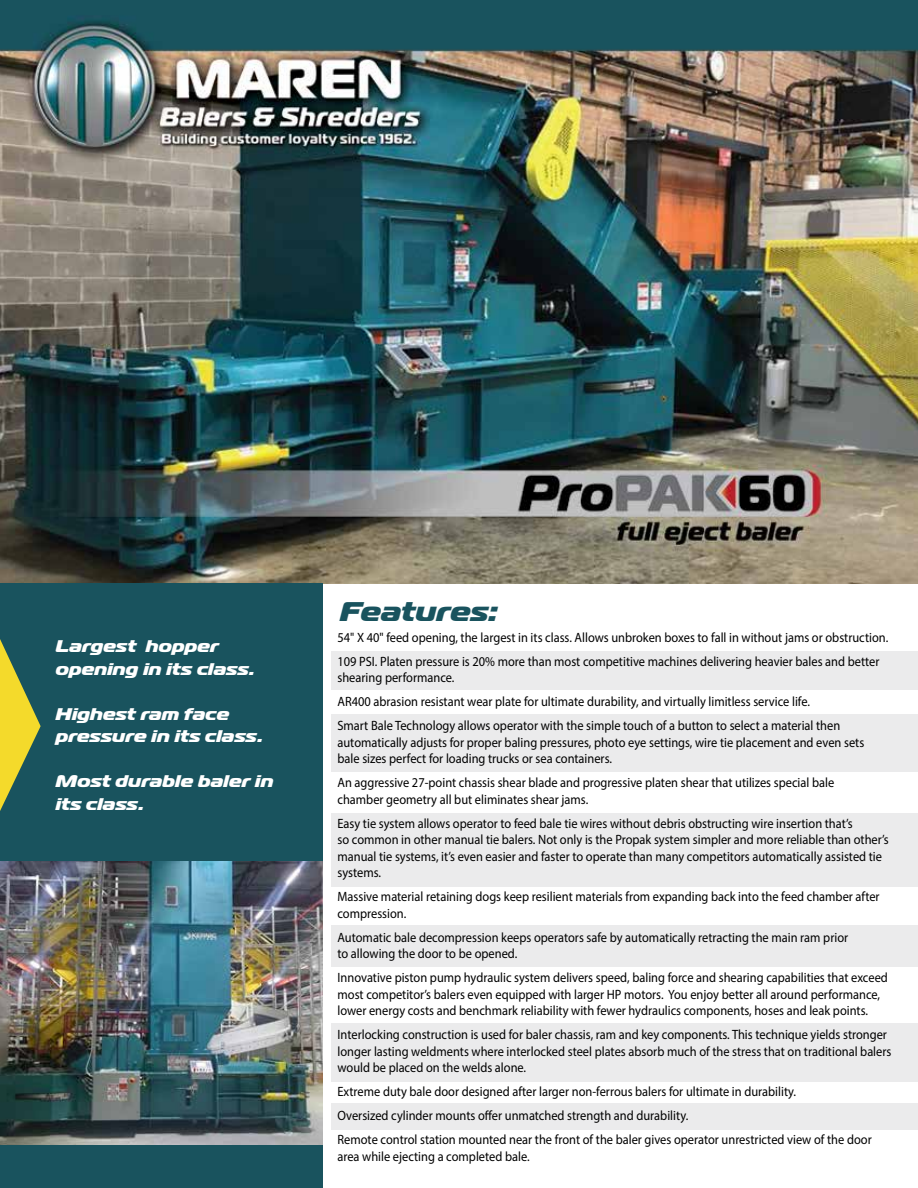
<style>
.page{position:relative;width:918px;height:1188px;background:#fff}
.page>*{position:absolute;margin:0;border:0;box-sizing:border-box;transform-origin:0 0}
.t1{font:italic 800 27px "Magistral C";color:#19535e;scale:1.2 1}
.t2{font:italic 800 16.8px/22.5px "Magistral C";color:#fff;scale:1.2 1}
.t3{font:13.5px/16.5px "Myriad Pro";color:#000;scale:.92 1}
</style>
<div class="page">
<img style="left:0;top:0;width:918px;height:583px">
<div style="left:331px;top:651px;width:587px;height:39px;background:#ebebec"></div>
<div style="left:331px;top:926px;width:587px;height:41px;background:#ebebec"></div>
<div style="left:331px;top:1024px;width:587px;height:58px;background:#ebebec"></div>
<div style="left:331px;top:1103px;width:587px;height:27px;background:#ebebec"></div>
<div style="left:331px;top:715px;width:587px;height:57px;background:#ebebec"></div>
<div style="left:331px;top:813px;width:587px;height:74px;background:#ebebec"></div>
<div style="left:0;top:583px;width:323px;height:605px;background:#19535e"></div>
<svg style="left:0;top:639px;width:41px;height:172px"></svg>
<img style="left:0;top:862px;width:323px;height:283px">
<p class="t2" style="left:55px;top:634px;width:167px">Largest hopper opening in its class.</p>
<p class="t2" style="left:55px;top:702px;width:174px">Highest ram face pressure in its class.</p>
<p class="t2" style="left:55px;top:769px;width:183px">Most durable baler in its class.</p>
<h1 class="t1" style="left:339px;top:594px;width:133px">Features:</h1>
<p class="t3" style="left:338px;top:625px;width:600px;line-height:24px">54" X 40" feed opening, the largest in its class. Allows unbroken boxes to fall in without jams or obstruction.<br>109 PSI. Platen pressure is 20% more than most competitive machines delivering heavier bales and better</p>
<p class="t3" style="left:338px;top:665px;width:548px;line-height:24px">shearing performance.<br>AR400 abrasion resistant wear plate for ultimate durability, and virtually limitless service life.<br>Smart Bale Technology allows operator with the simple touch of a button to select a material then</p>
<p class="t3" style="left:338px;top:734px;width:574px">automatically adjusts for proper baling pressures, photo eye settings, wire tie placement and even sets bale sizes perfect for loading trucks or sea containers.</p>
<p class="t3" style="left:338px;top:774px;width:542px">An aggressive 27-point chassis shear blade and progressive platen shear that utilizes special bale chamber geometry all but eliminates shear jams.</p>
<p class="t3" style="left:338px;top:815px;width:601px">Easy tie system allows operator to feed bale tie wires without debris obstructing wire insertion that’s<br>so common in other manual tie balers. Not only is the Propak system simpler and more reliable than other’s manual tie systems, it’s even easier and faster to operate than many competitors automatically assisted tie systems.</p>
<p class="t3" style="left:338px;top:888px;width:591px">Massive material retaining dogs keep resilient materials from expanding back into the feed chamber after compression.</p>
<p class="t3" style="left:338px;top:929px;width:557px">Automatic bale decompression keeps operators safe by automatically retracting the main ram prior to allowing the door to be opened.</p>
<p class="t3" style="left:338px;top:969px;width:600px">Innovative piston pump hydraulic system delivers speed, baling force and shearing capabilities that exceed most competitor’s balers even equipped with larger HP motors. You enjoy better all around performance, lower energy costs and benchmark reliability with fewer hydraulics components, hoses and leak points.</p>
<p class="t3" style="left:338px;top:1026px;width:604px">Interlocking construction is used for baler chassis, ram and key components. This technique yields stronger longer lasting weldments where interlocked steel plates absorb much of the stress that on traditional balers would be placed on the welds alone.</p>
<p class="t3" style="left:338px;top:1079px;width:582px;line-height:24px">Extreme duty bale door designed after larger non-ferrous balers for ultimate in durability.<br>Oversized cylinder mounts offer unmatched strength and durability.<br>Remote control station mounted near the front of the baler gives operator unrestricted view of the door</p>
<p class="t3" style="left:338px;top:1148px;width:210px">area while ejecting a completed bale.</p>
</div>
